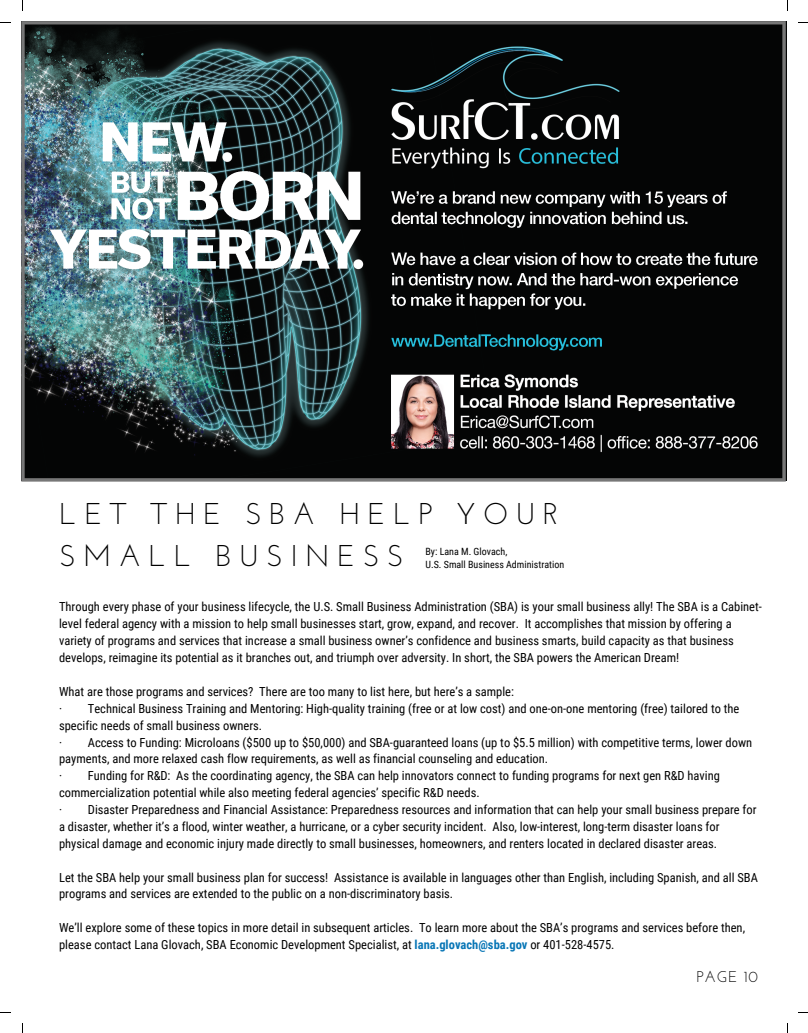
<style>
.page{position:relative;width:808px;height:1033px;background:#fff}
.page>*{position:absolute;margin:0;border:0;box-sizing:border-box;transform-origin:0 0}
.t1{font:30px/41.2px "Josefin Sans";letter-spacing:.25em;color:#000}
.t2{font:15.62px "Josefin Sans";letter-spacing:.05em;color:#000}
.t3{font:12.5px/16.9px "Roboto Condensed";color:#000}
.t4{font:10px/13.1px "Roboto Condensed";color:#000}
.s1{font-weight:700;color:#0876b6}
</style>
<div class="page">
<img style="left:21px;top:21px;width:764px;height:460px">
<h1 class="t1" style="left:59px;top:496px;width:500px">LET THE SBA HELP YOUR<br>SMALL BUSINESS</h1>
<p class="t3" style="left:59px;top:598px;width:704px">Through every phase of your business lifecycle, the U.S. Small Business Administration (SBA) is your small business ally! The SBA is a Cabinet&shy;level federal agency with a mission to help small businesses start, grow, expand, and recover. It accomplishes that mission by offering a variety of programs and services that increase a small business owner’s confidence and business smarts, build capacity as that business develops, reimagine its potential as it branches out, and triumph over adversity. In short, the SBA powers the American Dream!</p>
<p class="t3" style="left:59px;top:683px;width:699px">What are those programs and services? There are too many to list here, but here’s a sample:<br>· Technical Business Training and Mentoring: High-quality training (free or at low cost) and one-on-one mentoring (free) tailored to the specific needs of small business owners.<br>· Access to Funding: Microloans ($500 up to $50,000) and SBA-guaranteed loans (up to $5.5 million) with competitive terms, lower down payments, and more relaxed cash flow requirements, as well as financial counseling and education.<br>· Funding for R&amp;D: As the coordinating agency, the SBA can help innovators connect to funding programs for next gen R&amp;D having commercialization potential while also meeting federal agencies’ specific R&amp;D needs.<br>· Disaster Preparedness and Financial Assistance: Preparedness resources and information that can help your small business prepare for a disaster, whether it’s a flood, winter weather, a hurricane, or a cyber security incident. Also, low-interest, long-term disaster loans for physical damage and economic injury made directly to small businesses, homeowners, and renters located in declared disaster areas.</p>
<p class="t3" style="left:59px;top:868px;width:700px">Let the SBA help your small business plan for success! Assistance is available in languages other than English, including Spanish, and all SBA programs and services are extended to the public on a non-discriminatory basis.</p>
<p class="t3" style="left:59px;top:919px;width:687px">We’ll explore some of these topics in more detail in subsequent articles. To learn more about the SBA’s programs and services before then, please contact Lana Glovach, SBA Economic Development Specialist, at <span class="s1">lana.glovach@sba.gov</span> or 401-528-4575.</p>
<p class="t4" style="left:425px;top:544px;width:140px">By: Lana M. Glovach,<br>U.S. Small Business Administration</p>
<p class="t2" style="left:696px;top:970px;width:63px">PAGE 10</p>
</div>
